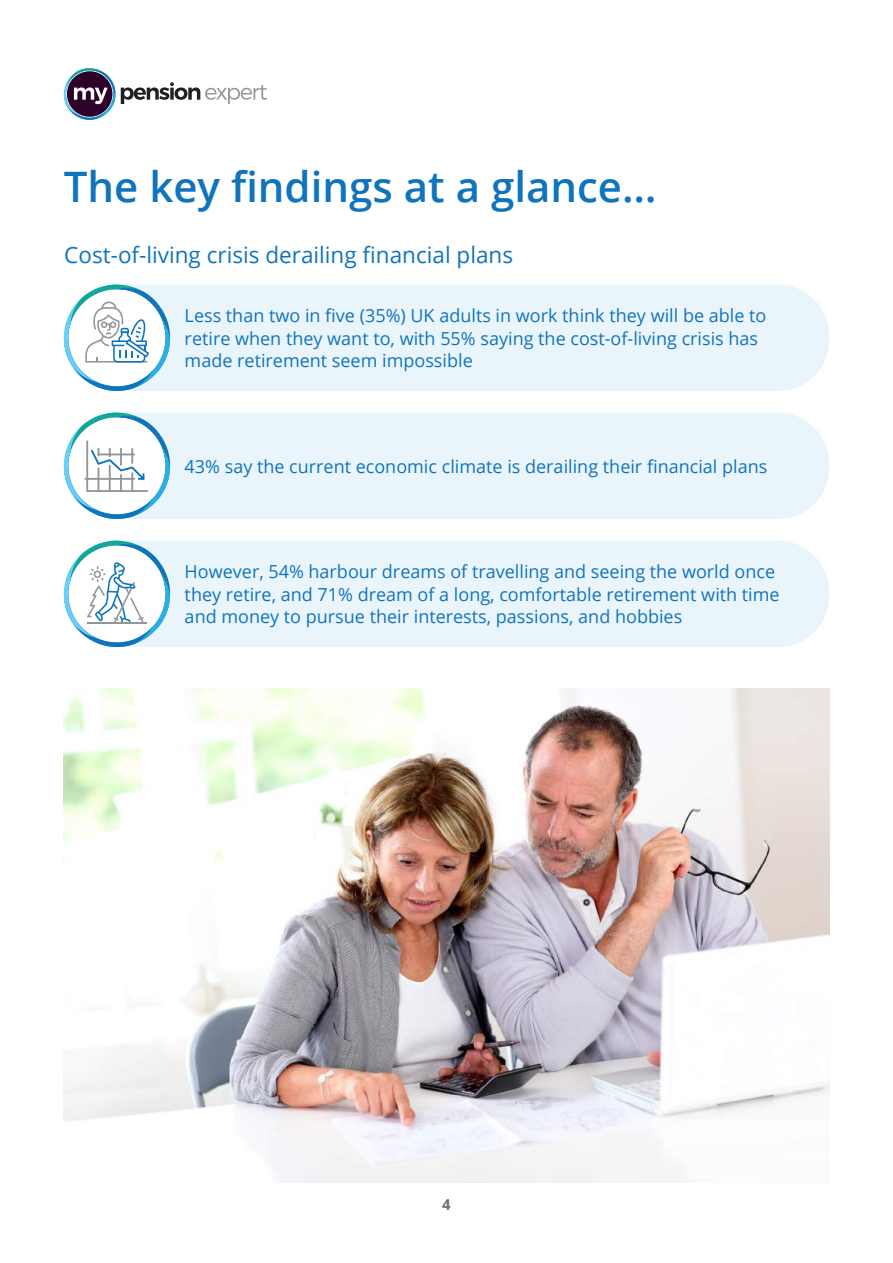
<style>
.page{position:relative;width:893px;height:1263px;background:#fff}
.page>*{position:absolute;margin:0;border:0;box-sizing:border-box;transform-origin:0 0}
.t1{font:600 42px "Open Sans";color:#1074bc}
.t2{font:22.5px "Open Sans";color:#1074bc}
.t3{font:18px/22.5px "Open Sans";color:#1074bc}
.t4{font:700 15px "Open Sans";color:#6c6d70}
</style>
<div class="page">
<svg style="left:64px;top:68px;width:203px;height:52px"></svg>
<img style="left:64px;top:688px;width:765px;height:494px">
<div style="left:170px;top:285px;width:659px;height:106px;background:#eaf4fb"></div>
<div style="left:170px;top:413px;width:659px;height:106px;background:#eaf4fb"></div>
<div style="left:170px;top:541px;width:659px;height:106px;background:#eaf4fb"></div>
<svg style="left:64px;top:285px;width:106px;height:106px"></svg>
<svg style="left:64px;top:541px;width:106px;height:106px"></svg>
<svg style="left:64px;top:413px;width:106px;height:106px"></svg>
<hr style="left:84px;top:478px;width:51px;height:2px;background:#939598">
<hr style="left:98px;top:453px;width:37px;height:2px;background:#939598">
<h1 class="t1" style="left:64px;top:158px;width:594px">The key findings at a glance…</h1>
<p class="t2" style="left:64px;top:240px;width:450px">Cost-of-living crisis derailing financial plans</p>
<p class="t3" style="left:185px;top:304px;width:583px">Less than two in five (35%) UK adults in work think they will be able to retire when they want to, with 55% saying the cost-of-living crisis has made retirement seem impossible</p>
<p class="t3" style="left:185px;top:454px;width:584px">43% say the current economic climate is derailing their financial plans</p>
<p class="t3" style="left:185px;top:560px;width:597px">However, 54% harbour dreams of travelling and seeing the world once they retire, and 71% dream of a long, comfortable retirement with time and money to pursue their interests, passions, and hobbies</p>
<p class="t4" style="left:442px;top:1193px;width:10px">4</p>
</div>
